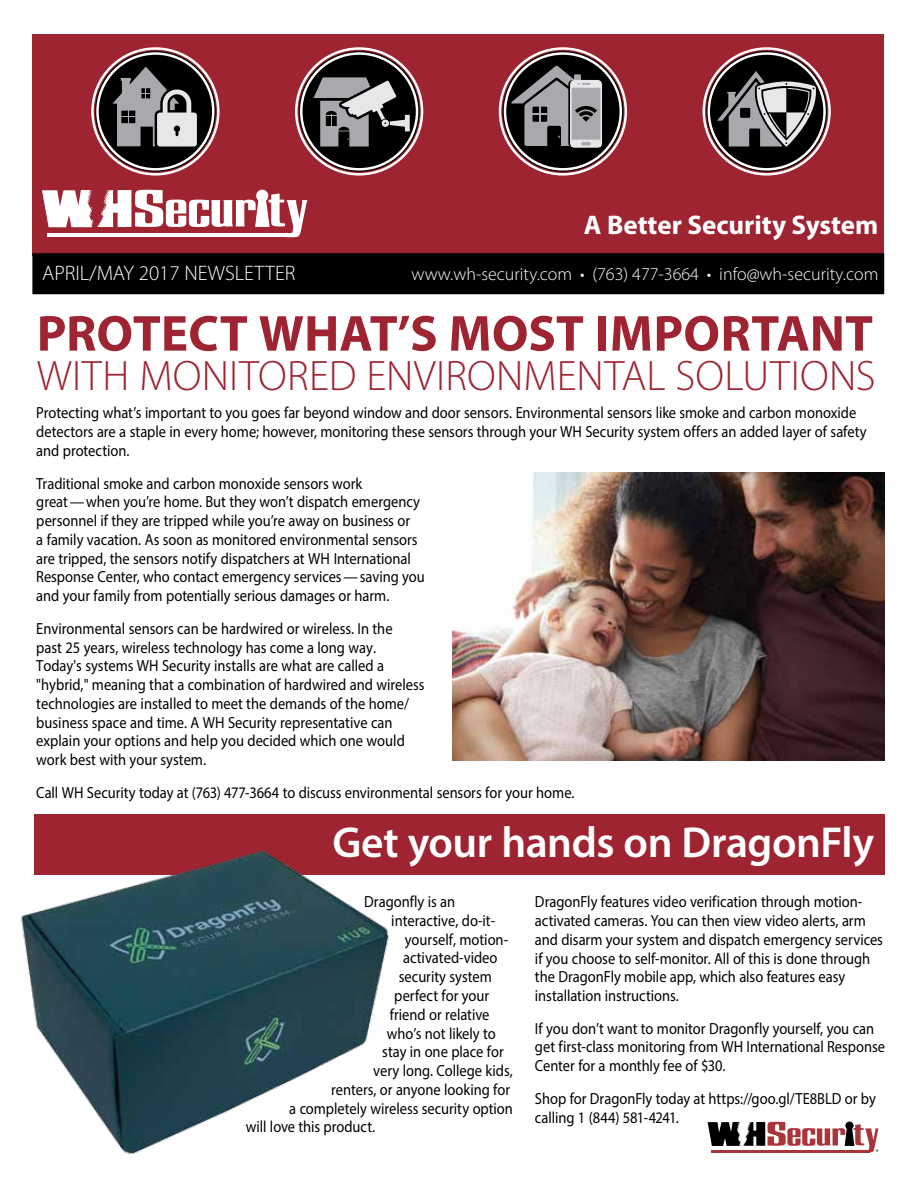
<style>
.page{position:relative;width:918px;height:1188px;background:#fff}
.page>*{position:absolute;margin:0;border:0;box-sizing:border-box;transform-origin:0 0}
.t1{font:700 51px "Myriad Pro";letter-spacing:.005em;color:#9e2432}
.t2{font:600 43.5px "Myriad Pro";letter-spacing:-.01em;color:#fff}
.t3{font:300 42.75px "Myriad Pro";letter-spacing:.005em;color:#9e2432}
.t4{font:700 27px "Myriad Pro";color:#fff}
.t5{font:300 21px "Myriad Pro";color:#fff}
.t6{font:300 18px "Myriad Pro";color:#fff}
.t7{font:16.2px/18.8px "Myriad Pro";color:#000;scale:.9 1}
.t8{font:6.6px "Myriad Pro";color:#000}
</style>
<div class="page">
<div style="left:34px;top:814px;width:851px;height:60px;background:#9e2432"></div>
<div style="left:32px;top:34px;width:852px;height:222px;background:#9e2432"></div>
<div style="left:32px;top:253px;width:852px;height:41px;background:#000;border:2px solid #000"></div>
<svg style="left:95px;top:51px;width:121px;height:121px;background:#272525"></svg>
<div style="left:96px;top:52px;width:119px;height:119px;border:2px solid #fff;border-radius:50%"></div>
<svg style="left:299px;top:51px;width:121px;height:121px;background:#262324"></svg>
<div style="left:300px;top:52px;width:118px;height:119px;border:2px solid #fff;border-radius:50%"></div>
<svg style="left:503px;top:51px;width:120px;height:121px;background:#272626"></svg>
<div style="left:504px;top:52px;width:118px;height:119px;border:2px solid #fff;border-radius:50%"></div>
<svg style="left:706px;top:51px;width:121px;height:121px;background:#292727"></svg>
<div style="left:708px;top:52px;width:118px;height:119px;border:2px solid #fff;border-radius:50%"></div>
<svg style="left:112px;top:67px;width:85px;height:80px;background:#727374"></svg>
<svg style="left:313px;top:77px;width:97px;height:70px;background:#646567"></svg>
<svg style="left:717px;top:71px;width:99px;height:76px;background:#5f5f60"></svg>
<svg style="left:511px;top:66px;width:92px;height:82px;background:#727274"></svg>
<svg style="left:42px;top:190px;width:266px;height:47px"></svg>
<svg style="left:708px;top:1122px;width:171px;height:30px"></svg>
<img style="left:453px;top:473px;width:432px;height:288px">
<img style="left:21px;top:850px;width:372px;height:305px">
<p class="t5" style="left:42px;top:260px;width:255px">APRIL/MAY 2017 NEWSLETTER</p>
<h3 class="t4" style="left:584px;top:207px;width:296px">A Better Security System</h3>
<p class="t6" style="left:412px;top:263px;width:468px">www.wh-security.com • (763) 477-3664 • info@wh-security.com</p>
<h1 class="t1" style="left:37px;top:300px;width:838px">PROTECT WHAT’S MOST IMPORTANT</h1>
<h3 class="t3" style="left:37px;top:350px;width:841px">WITH MONITORED ENVIRONMENTAL SOLUTIONS</h3>
<p class="t7" style="left:36px;top:403px;width:924px">Protecting what’s important to you goes far beyond window and door sensors. Environmental sensors like smoke and carbon monoxide detectors are a staple in every home; however, monitoring these sensors through your WH Security system offers an added layer of safety and protection.</p>
<p class="t7" style="left:36px;top:474px;width:433px">Traditional smoke and carbon monoxide sensors work great—when you’re home. But they won’t dispatch emergency personnel if they are tripped while you’re away on business or<br>a family vacation. As soon as monitored environmental sensors are tripped, the sensors notify dispatchers at WH International Response Center, who contact emergency services—saving you and your family from potentially serious damages or harm.</p>
<p class="t7" style="left:36px;top:619px;width:433px">Environmental sensors can be hardwired or wireless. In the<br>past 25 years, wireless technology has come a long way.<br>Today's systems WH Security installs are what are called a "hybrid," meaning that a combination of hardwired and wireless technologies are installed to meet the demands of the home/ business space and time. A WH Security representative can explain your options and help you decided which one would work best with your system.</p>
<p class="t7" style="left:36px;top:783px;width:599px">Call WH Security today at (763) 477-3664 to discuss environmental sensors for your home.</p>
<h2 class="t2" style="left:332px;top:815px;width:543px">Get your hands on DragonFly</h2>
<p class="t7" style="left:364px;top:892px;width:103px">Dragonfly is an</p>
<p class="t7" style="left:391px;top:911px;width:117px">interactive, do-it-</p>
<p class="t7" style="left:405px;top:930px;width:116px">yourself, motion-</p>
<p class="t7" style="left:403px;top:948px;width:106px">activated-video</p>
<p class="t7" style="left:399px;top:967px;width:105px">security system</p>
<p class="t7" style="left:394px;top:986px;width:107px">perfect for your</p>
<p class="t7" style="left:390px;top:1005px;width:112px">friend or relative</p>
<p class="t7" style="left:387px;top:1023px;width:123px">who’s not likely to</p>
<p class="t7" style="left:382px;top:1042px;width:136px">stay in one place for</p>
<p class="t7" style="left:373px;top:1061px;width:157px">very long. College kids,</p>
<p class="t7" style="left:331px;top:1080px;width:200px">renters, or anyone looking for</p>
<p class="t7" style="left:289px;top:1098px;width:250px">a completely wireless security option</p>
<p class="t7" style="left:246px;top:1117px;width:145px">will love this product.</p>
<p class="t7" style="left:535px;top:892px;width:388px">DragonFly features video verification through motion&shy;activated cameras. You can then view video alerts, arm and disarm your system and dispatch emergency services if you choose to self-monitor. All of this is done through the DragonFly mobile app, which also features easy installation instructions.</p>
<p class="t7" style="left:535px;top:1019px;width:390px">If you don’t want to monitor Dragonfly yourself, you can get first-class monitoring from WH International Response<br>Center for a monthly fee of $30.</p>
<p class="t7" style="left:535px;top:1089px;width:380px">Shop for DragonFly today at https://goo.gl/TE8BLD or by calling 1 (844) 581-4241.</p>
<p class="t8" style="left:876px;top:1148px;width:4px">®</p>
</div>
